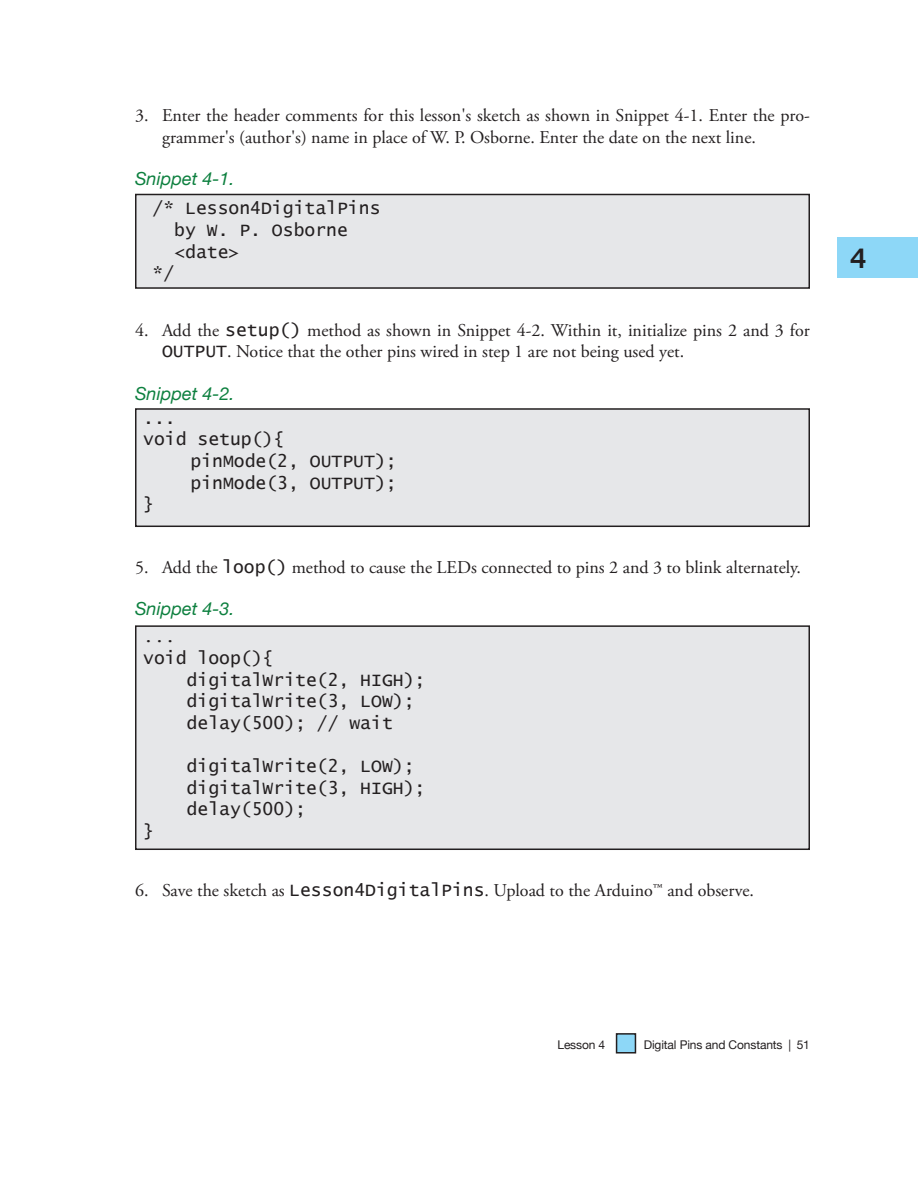
<style>
.page{position:relative;width:918px;height:1188px;background:#fff}
.page>*{position:absolute;margin:0;border:0;box-sizing:border-box;transform-origin:0 0}
.t1{font:700 27px "Lucida Grande";color:#231f20}
.t2{font:18px/21.6px "Adobe Garamond Pro";color:#231f20}
.Part_s__Level_2{font:18px "Lucida Console";color:#231f20}
.Table__Figure__Exerc{font:italic 18px "Helvetica Neue";color:#0d803f}
.t3{font:18px "Courier New";color:#231f20}
.t4{font:12px "Helvetica Neue";letter-spacing:-.01em;color:#231f20}
.s1{font-family:"Lucida Console"}
</style>
<div class="page">
<div style="left:617px;top:1034px;width:18px;height:19px;background:#8dd7f7"></div>
<div style="left:616px;top:1033px;width:20px;height:21px;border:2px solid #231f20"></div>
<div style="left:837px;top:238px;width:81px;height:40px;background:#8dd7f7"></div>
<div style="left:136px;top:194px;width:673px;height:94px;background:#e6e7e9"></div>
<div style="left:135px;top:194px;width:675px;height:95px;border:2px solid #231f20"></div>
<div style="left:136px;top:626px;width:673px;height:223px;background:#e6e7e9"></div>
<div style="left:135px;top:625px;width:675px;height:225px;border:2px solid #231f20"></div>
<div style="left:136px;top:409px;width:673px;height:117px;background:#e6e7e9"></div>
<div style="left:135px;top:408px;width:675px;height:119px;border:2px solid #231f20"></div>
<p class="t2" style="left:162px;top:105px;width:650px;text-indent:-27px">3. Enter the header comments for this lesson's sketch as shown in Snippet 4-1. Enter the pro&shy;grammer's (author's) name in place of W. P. Osborne. Enter the date on the next line.</p>
<p class="Table__Figure__Exerc" style="left:135px;top:166px;width:101px">Snippet 4-1.</p>
<p class="Part_s__Level_2" style="left:153px;top:200px;width:229px">/* Lesson4DigitalPins</p>
<p class="Part_s__Level_2" style="left:174px;top:222px;width:175px">by W. P. Osborne</p>
<p class="Part_s__Level_2" style="left:174px;top:243px;width:67px">&lt;date&gt;</p>
<p class="Part_s__Level_2" style="left:153px;top:265px;width:23px">*/</p>
<p class="t2" style="left:162px;top:320px;width:649px;text-indent:-27px">4. Add the <span class="s1">setup()</span> method as shown in Snippet 4-2. Within it, initialize pins 2 and 3 for<br><span class="s1">OUTPUT</span>. Notice that the other pins wired in step 1 are not being used yet.</p>
<p class="Table__Figure__Exerc" style="left:135px;top:381px;width:101px">Snippet 4-2.</p>
<p class="Part_s__Level_2" style="left:143px;top:410px;width:34px">...</p>
<p class="Part_s__Level_2" style="left:143px;top:431px;width:143px">void setup(){</p>
<p class="Part_s__Level_2" style="left:190px;top:453px;width:208px">pinMode(2, OUTPUT);</p>
<p class="Part_s__Level_2" style="left:190px;top:474px;width:208px">pinMode(3, OUTPUT);</p>
<p class="Part_s__Level_2" style="left:143px;top:496px;width:12px">}</p>
<p class="t2" style="left:135px;top:557px;width:668px">5. Add the <span class="s1">loop()</span> method to cause the LEDs connected to pins 2 and 3 to blink alternately.</p>
<p class="Table__Figure__Exerc" style="left:135px;top:596px;width:101px">Snippet 4-3.</p>
<p class="t3" style="left:143px;top:626px;width:34px">...</p>
<p class="Part_s__Level_2" style="left:143px;top:650px;width:132px">void loop(){</p>
<p class="Part_s__Level_2" style="left:187px;top:671px;width:240px">digitalWrite(2, HIGH);</p>
<p class="Part_s__Level_2" style="left:187px;top:693px;width:229px">digitalWrite(3, LOW);</p>
<p class="Part_s__Level_2" style="left:187px;top:715px;width:208px">delay(500); // wait</p>
<p class="Part_s__Level_2" style="left:187px;top:758px;width:229px">digitalWrite(2, LOW);</p>
<p class="Part_s__Level_2" style="left:187px;top:779px;width:240px">digitalWrite(3, HIGH);</p>
<p class="Part_s__Level_2" style="left:187px;top:801px;width:121px">delay(500);</p>
<p class="Part_s__Level_2" style="left:143px;top:823px;width:12px">}</p>
<p class="t2" style="left:135px;top:880px;width:621px">6. Save the sketch as <span class="s1">Lesson4DigitalPins</span>. Upload to the Arduino™ and observe.</p>
<h1 class="t1" style="left:850px;top:236px;width:19px">4</h1>
<p class="t4" style="left:557px;top:1036px;width:49px">Lesson 4</p>
<p class="t4" style="left:644px;top:1036px;width:168px">Digital Pins and Constants | 51</p>
</div>
